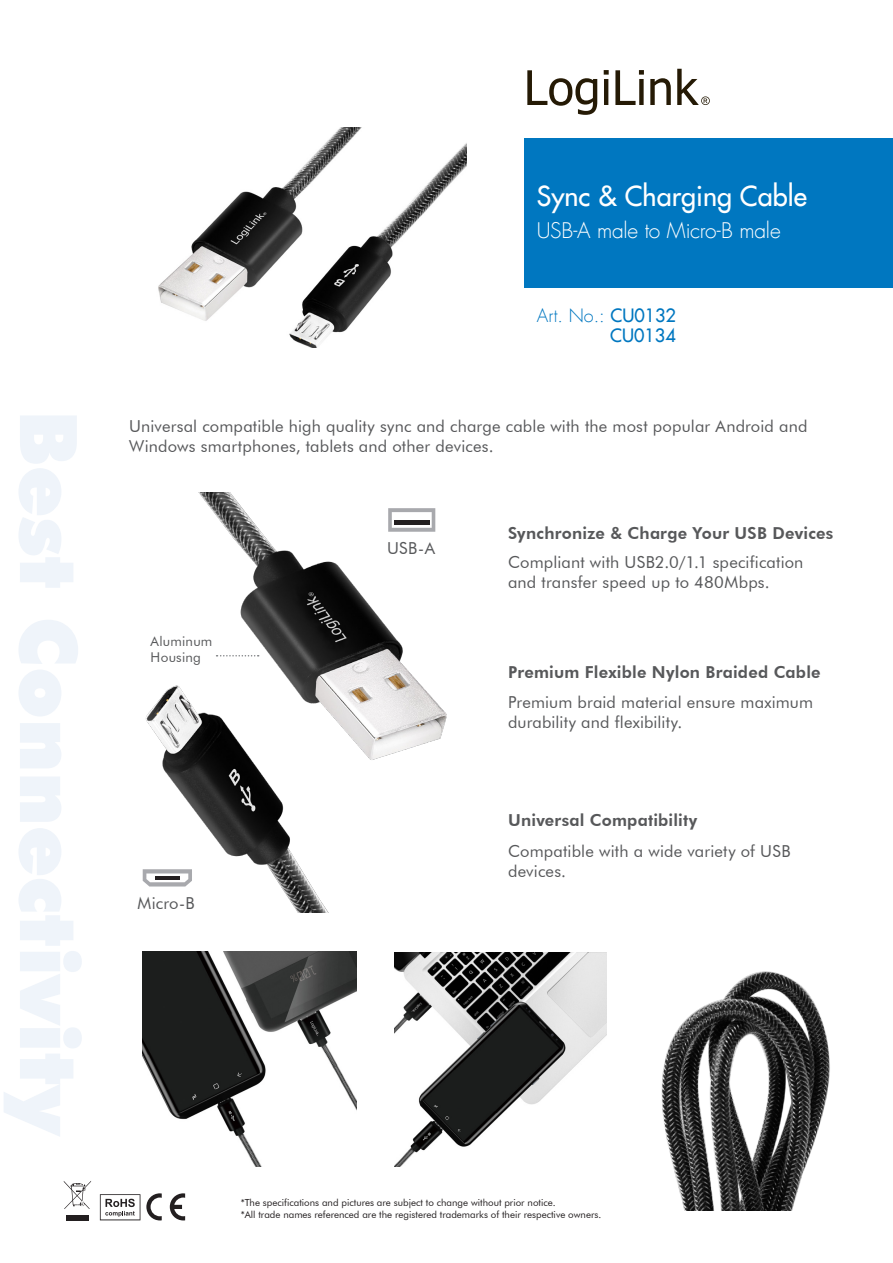
<style>
.page{position:relative;width:893px;height:1263px;background:#fff}
.page>*{position:absolute;margin:0;border:0;box-sizing:border-box;transform-origin:0 0}
.Produktname{font:27px "Futura LT";color:#fff}
.Produktname-2{font:300 21px "Futura LT";letter-spacing:-.015em;color:#fff}
.t1{font:300 18px "Futura LT";color:#0077c0}
.t2{font:18px "Futura LT";color:#0077c0}
.Fließtext{font:16.5px/19.8px "Futura BT";letter-spacing:.01em;color:#57585a}
.subline{font:800 16.5px "Futura BT";letter-spacing:.01em;color:#57585a}
.Fließtext-2{font:13.5px "Futura BT";letter-spacing:.015em;color:#57585a}
.t3{font:9.75px/11.7px "Futura BT";color:#231f20}
.s1{font-weight:400}
</style>
<div class="page">
<svg style="left:100px;top:1194px;width:40px;height:26px"></svg>
<svg style="left:64px;top:1181px;width:27px;height:28px"></svg>
<div style="left:66px;top:1215px;width:23px;height:5px;background:#231f20"></div>
<svg style="left:146px;top:1193px;width:16px;height:27px"></svg>
<svg style="left:170px;top:1193px;width:15px;height:27px"></svg>
<div style="left:524px;top:138px;width:369px;height:150px;background:#0077c0"></div>
<svg style="left:527px;top:69px;width:183px;height:46px"></svg>
<img style="left:158px;top:128px;width:308px;height:220px">
<img style="left:142px;top:492px;width:305px;height:420px">
<svg style="left:388px;top:508px;width:47px;height:24px"></svg>
<hr style="left:394px;top:520px;width:35px;height:4px;background:#231f20">
<svg style="left:143px;top:869px;width:49px;height:17px"></svg>
<hr style="left:155px;top:876px;width:25px;height:4px;background:#231f20">
<img style="left:394px;top:952px;width:213px;height:214px">
<img style="left:143px;top:952px;width:213px;height:214px">
<img style="left:661px;top:971px;width:169px;height:239px">
<svg style="left:217px;top:655px;width:42px;height:1px"></svg>
<p class="Produktname" style="left:537px;top:179px;width:272px">Sync &amp; Charging Cable</p>
<p class="Produktname-2" style="left:537px;top:218px;width:245px">USB-A male to Micro-B male</p>
<p class="t1" style="left:537px;top:305px;width:141px">Art. No.: <span class="s1">CU0132</span></p>
<p class="t2" style="left:610px;top:324px;width:67px">CU0134</p>
<p class="Fließtext" style="left:129px;top:416px;width:680px">Universal compatible high quality sync and charge cable with the most popular Android and<br>Windows smartphones, tablets and other devices.</p>
<p class="Fließtext-2" style="left:151px;top:633px;width:63px">Aluminum</p>
<p class="Fließtext-2" style="left:151px;top:649px;width:52px">Housing</p>
<p class="Fließtext" style="left:138px;top:893px;width:59px">Micro-B</p>
<p class="Fließtext" style="left:387px;top:538px;width:49px">USB-A</p>
<p class="subline" style="left:508px;top:523px;width:327px">Synchronize &amp; Charge Your USB Devices</p>
<p class="Fließtext" style="left:508px;top:552px;width:297px">Compliant with USB2.0/1.1 specification</p>
<p class="Fließtext" style="left:508px;top:572px;width:263px">and transfer speed up to 480Mbps.</p>
<p class="subline" style="left:508px;top:662px;width:314px">Premium Flexible Nylon Braided Cable</p>
<p class="Fließtext" style="left:508px;top:692px;width:306px">Premium braid material ensure maximum durability and flexibility.</p>
<p class="subline" style="left:508px;top:810px;width:191px">Universal Compatibility</p>
<p class="Fließtext" style="left:508px;top:841px;width:284px">Compatible with a wide variety of USB</p>
<p class="Fließtext" style="left:508px;top:861px;width:60px">devices.</p>
<p class="t3" style="left:241px;top:1196px;width:362px">*The specifications and pictures are subject to change without prior notice.<br>*All trade names referenced are the registered trademarks of their respective owners.</p>
</div>
